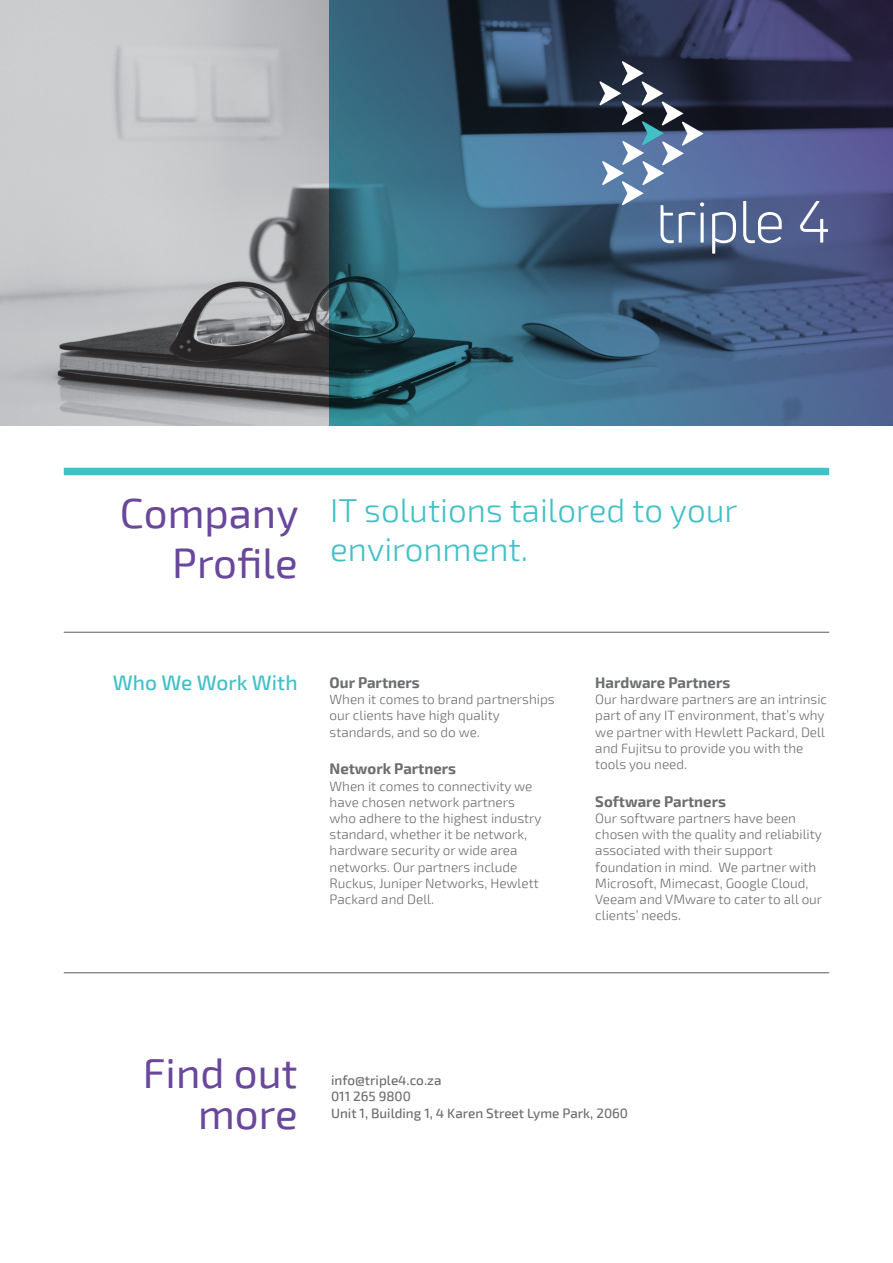
<style>
.page{position:relative;width:893px;height:1263px;background:#fff}
.page>*{position:absolute;margin:0;border:0;box-sizing:border-box;transform-origin:0 0}
.t1{font:42px/41.4px "Exo 2";color:#69479c;text-align:right}
.t2{font:300 33.15px/39.8px "Exo 2";color:#41c1c6}
.t3{font:500 21px "Exo 2";color:#41c1c6}
.t4{font:700 15px "Exo 2";color:#6c6d70}
.t5{font:300 13.5px/16.2px "Exo 2";color:#6c6d70}
.t6{font:500 13.5px "Exo 2";color:#6c6d70}
</style>
<div class="page">
<img style="left:0;top:0;width:330px;height:425px">
<svg style="left:330px;top:0;width:563px;height:425px;background:#395b77"></svg>
<hr style="left:64px;top:632px;width:765px;height:1px;background:#6c6d70">
<div style="left:64px;top:468px;width:765px;height:7px;background:#41c1c6"></div>
<svg style="left:599px;top:61px;width:229px;height:193px;background:#4e5c7e"></svg>
<hr style="left:64px;top:972px;width:765px;height:1px;background:#6c6d70">
<p class="t1" style="left:120px;top:493px;width:180px">Company</p>
<p class="t1" style="left:172px;top:544px;width:127px">Profile</p>
<p class="t2" style="left:330px;top:491px;width:409px">IT solutions tailored to your environment.</p>
<p class="t3" style="left:113px;top:670px;width:186px">Who We Work With</p>
<p class="t4" style="left:330px;top:674px;width:92px">Our Partners</p>
<p class="t5" style="left:330px;top:692px;width:227px">When it comes to brand partnerships our clients have high quality standards, and so do we.</p>
<p class="t4" style="left:330px;top:760px;width:128px">Network Partners</p>
<p class="t5" style="left:330px;top:778px;width:213px">When it comes to connectivity we have chosen network partners who adhere to the highest industry standard, whether it be network, hardware security or wide area networks. Our partners include<br>Ruckus, Juniper Networks, Hewlett<br>Packard and Dell.</p>
<p class="t4" style="left:595px;top:674px;width:136px">Hardware Partners</p>
<p class="t5" style="left:595px;top:692px;width:233px">Our hardware partners are an intrinsic part of any IT environment, that’s why we partner with Hewlett Packard, Dell and Fujitsu to provide you with the tools you need.</p>
<p class="t4" style="left:595px;top:792px;width:132px">Software Partners</p>
<p class="t5" style="left:595px;top:810px;width:228px">Our software partners have been chosen with the quality and reliability associated with their support foundation in mind. We partner with<br>Microsoft, Mimecast, Google Cloud,<br>Veeam and VMware to cater to all our clients’ needs.</p>
<p class="t1" style="left:143px;top:1053px;width:156px">Find out more</p>
<p class="t6" style="left:331px;top:1072px;width:112px">info@triple4.co.za</p>
<p class="t6" style="left:331px;top:1089px;width:81px">011 265 9800</p>
<p class="t6" style="left:331px;top:1105px;width:299px">Unit 1, Building 1, 4 Karen Street Lyme Park, 2060</p>
</div>
